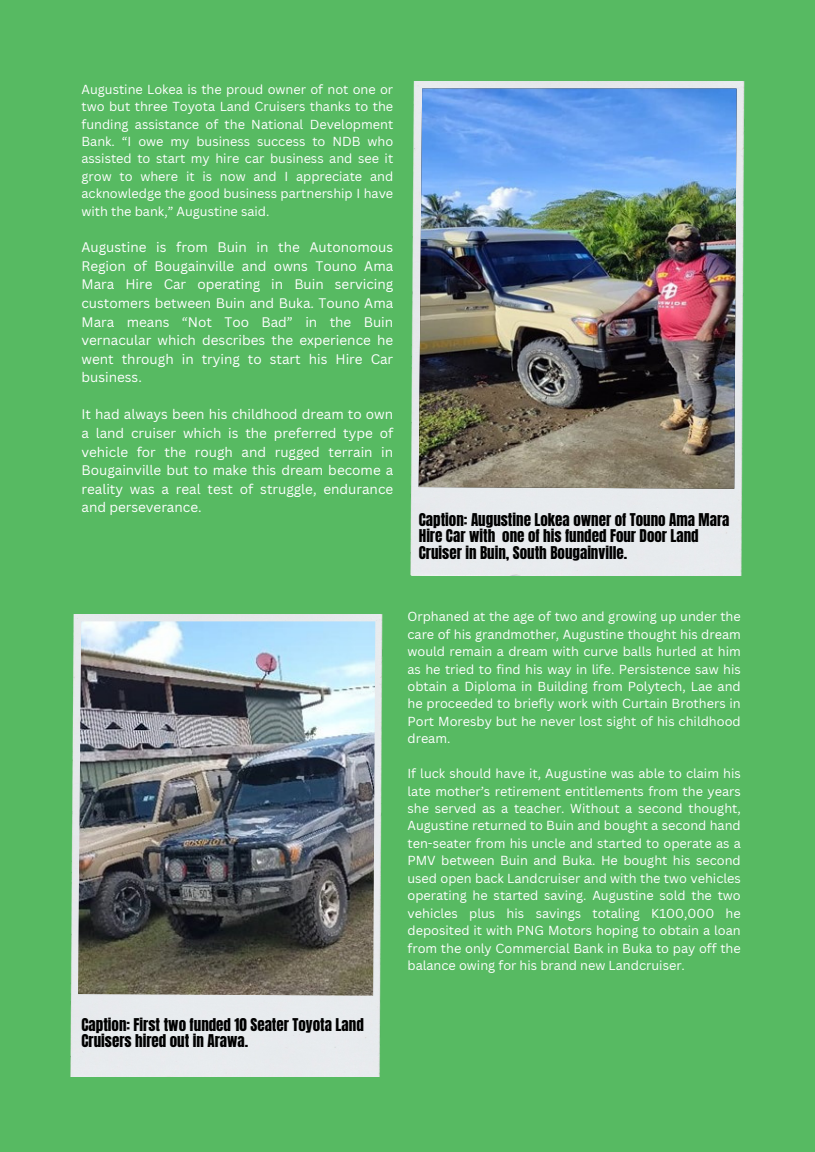
<style>
.page{position:relative;width:815px;height:1152px;background:#fff}
.page>*{position:absolute;margin:0;border:0;box-sizing:border-box;transform-origin:0 0}
.t1{font:15px/16.4px "Anton";color:#000}
.t2{font:13.5px/18.6px "Canva Sans";color:#fff;text-align:justify}
.t3{font:12.75px/17.4px "Canva Sans";color:#fff;text-align:justify}
</style>
<div class="page">
<div style="left:0;top:0;width:814px;height:1152px;background:#57ba62"></div>
<div style="left:71px;top:615px;width:311px;height:462px;background:#e7ebee"></div>
<img style="left:78px;top:621px;width:297px;height:374px">
<div style="left:411px;top:81px;width:333px;height:494px;background:#e7ebee"></div>
<img style="left:418px;top:89px;width:318px;height:399px">
<p class="t3" style="left:81px;top:80px;width:313px">Augustine Lokea is the proud owner of not one or two but three Toyota Land Cruisers thanks to the funding assistance of the National Development Bank. “I owe my business success to NDB who assisted to start my hire car business and see it grow to where it is now and I appreciate and acknowledge the good business partnership I have with the bank,” Augustine said.</p>
<p class="t2" style="left:81px;top:238px;width:313px">Augustine is from Buin in the Autonomous Region of Bougainville and owns Touno Ama Mara Hire Car operating in Buin servicing customers between Buin and Buka. Touno Ama Mara means “Not Too Bad” in the Buin vernacular which describes the experience he went through in trying to start his Hire Car business.</p>
<h1 class="t2" style="left:81px;top:405px;width:313px">It had always been his childhood dream to own a land cruiser which is the preferred type of vehicle for the rough and rugged terrain in Bougainville but to make this dream become a reality was a real test of struggle, endurance and perseverance.</h1>
<p class="t1" style="left:419px;top:512px;width:312px">Caption: Augustine Lokea owner of Touno Ama Mara<br>Hire Car with one of his funded Four Door Land</p>
<p class="t1" style="left:419px;top:544px;width:210px">Cruiser in Buin, South Bougainville.</p>
<p class="t1" style="left:81px;top:1017px;width:284px">Caption: First two funded 10 Seater Toyota Land<br>Cruisers hired out in Arawa.</p>
<p class="t3" style="left:407px;top:608px;width:335px">Orphaned at the age of two and growing up under the care of his grandmother, Augustine thought his dream would remain a dream with curve balls hurled at him as he tried to find his way in life. Persistence saw his obtain a Diploma in Building from Polytech, Lae and he proceeded to briefly work with Curtain Brothers in Port Moresby but he never lost sight of his childhood dream.</p>
<h1 class="t3" style="left:407px;top:765px;width:335px">If luck should have it, Augustine was able to claim his late mother’s retirement entitlements from the years she served as a teacher. Without a second thought, Augustine returned to Buin and bought a second hand ten-seater from his uncle and started to operate as a PMV between Buin and Buka. He bought his second used open back Landcruiser and with the two vehicles operating he started saving. Augustine sold the two vehicles plus his savings totaling K100,000 he deposited it with PNG Motors hoping to obtain a loan from the only Commercial Bank in Buka to pay off the balance owing for his brand new Landcruiser.</h1>
</div>
